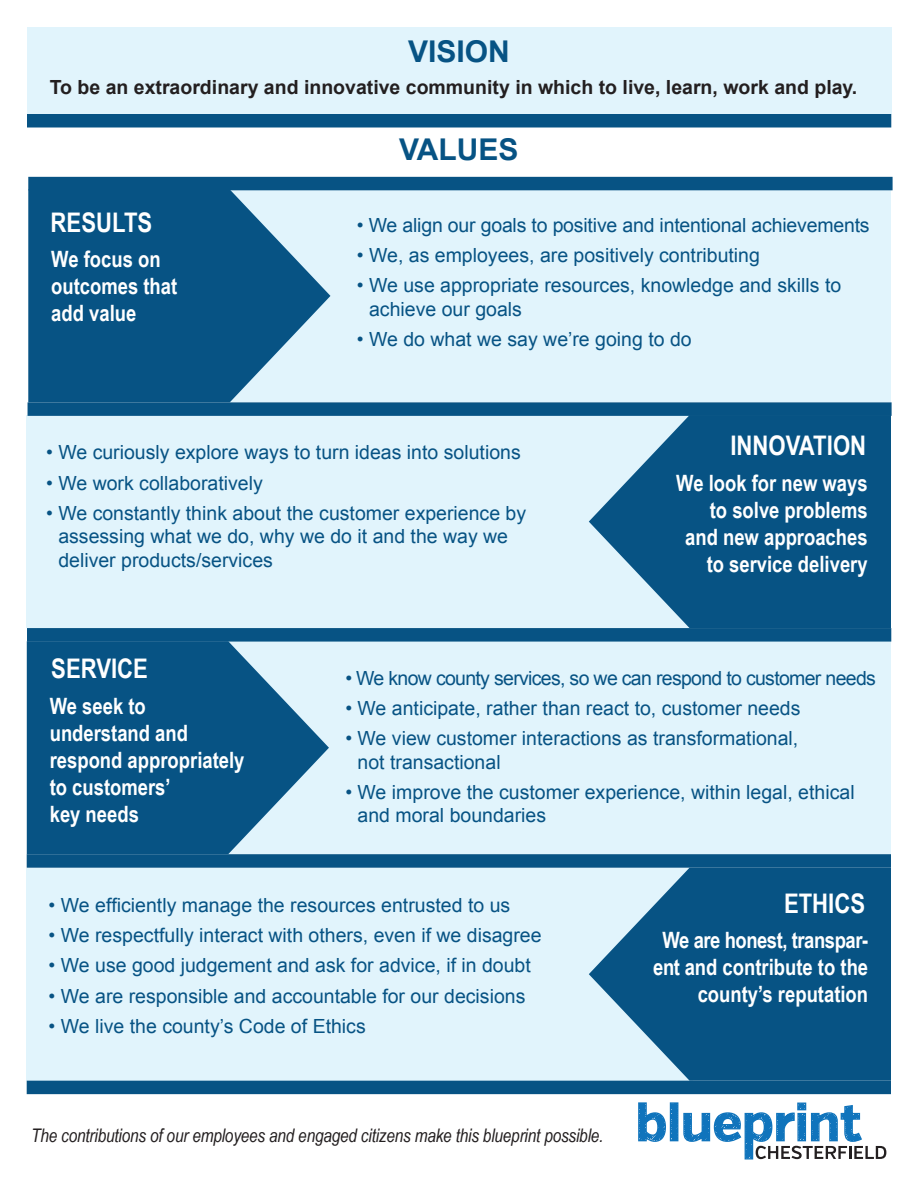
<style>
.page{position:relative;width:918px;height:1188px;background:#fff}
.page>*{position:absolute;margin:0;border:0;box-sizing:border-box;transform-origin:0 0}
.t1{font:700 30px "Arial";color:#075384}
.t2{font:700 27px "Arial Narrow";color:#fff}
.t3{font:700 22.5px/27px "Arial Narrow";color:#fff}
.t4{font:19.5px/23.4px "Arial";color:#075384}
.t5{font:700 19.5px "Arial";color:#231f20}
.t6{font:19.5px "Arial";letter-spacing:-.035em;color:#075384}
.t7{font:italic 18.75px "Arial Narrow";letter-spacing:-.01em;color:#231f20}
</style>
<div class="page">
<div style="left:27px;top:868px;width:666px;height:213px;background:#e1f4fc"></div>
<div style="left:27px;top:415px;width:666px;height:213px;background:#e1f4fc"></div>
<div style="left:225px;top:641px;width:666px;height:213px;background:#e1f4fc"></div>
<svg style="left:27px;top:642px;width:302px;height:212px;fill:#075384"></svg>
<div style="left:225px;top:189px;width:666px;height:213px;background:#e1f4fc"></div>
<svg style="left:589px;top:416px;width:302px;height:212px;fill:#075384"></svg>
<svg style="left:28px;top:190px;width:302px;height:212px;fill:#075384"></svg>
<div style="left:27px;top:27px;width:865px;height:87px;background:#e1f4fc"></div>
<div style="left:27px;top:628px;width:864px;height:14px;background:#075384"></div>
<div style="left:28px;top:402px;width:864px;height:14px;background:#075384"></div>
<div style="left:27px;top:854px;width:864px;height:14px;background:#075384"></div>
<svg style="left:638px;top:1102px;width:248px;height:58px"></svg>
<svg style="left:589px;top:868px;width:302px;height:213px;fill:#075384"></svg>
<div style="left:27px;top:1081px;width:864px;height:13px;background:#075384"></div>
<div style="left:28px;top:177px;width:865px;height:13px;background:#075384"></div>
<div style="left:27px;top:114px;width:864px;height:14px;background:#075384"></div>
<p class="t1" style="left:408px;top:31px;width:103px">VISION</p>
<p class="t5" style="left:50px;top:74px;width:809px">To be an extraordinary and innovative community in which to live, learn, work and play.</p>
<p class="t2" style="left:51px;top:202px;width:103px">RESULTS</p>
<p class="t3" style="left:51px;top:244px;width:128px">We focus on outcomes that add value</p>
<p class="t1" style="left:399px;top:130px;width:121px">VALUES</p>
<p class="t4" style="left:357px;top:214px;width:514px">• We align our goals to positive and intentional achievements</p>
<p class="t4" style="left:357px;top:244px;width:405px">• We, as employees, are positively contributing</p>
<p class="t4" style="left:369px;top:274px;width:474px;text-indent:-12px">• We use appropriate resources, knowledge and skills to achieve our goals</p>
<p class="t4" style="left:357px;top:328px;width:336px">• We do what we say we’re going to do</p>
<p class="t4" style="left:46px;top:441px;width:476px">• We curiously explore ways to turn ideas into solutions</p>
<p class="t4" style="left:46px;top:471px;width:218px">• We work collaboratively</p>
<p class="t4" style="left:58px;top:501px;width:469px;text-indent:-12px">• We constantly think about the customer experience by assessing what we do, why we do it and the way we deliver products/services</p>
<p class="t2" style="left:730px;top:425px;width:137px">INNOVATION</p>
<p class="t3" style="left:676px;top:468px;width:193px;text-align:right">We look for new ways to solve problems and new approaches to service delivery</p>
<p class="t2" style="left:51px;top:649px;width:98px">SERVICE</p>
<p class="t3" style="left:50px;top:692px;width:196px">We seek to understand and respond appropriately to customers’<br>key needs</p>
<p class="t6" style="left:345px;top:666px;width:532px">• We know county services, so we can respond to customer needs</p>
<p class="t4" style="left:345px;top:697px;width:457px">• We anticipate, rather than react to, customer needs</p>
<p class="t4" style="left:358px;top:727px;width:442px;text-indent:-12px">• We view customer interactions as transformational, not transactional</p>
<p class="t4" style="left:358px;top:781px;width:499px;text-indent:-12px">• We improve the customer experience, within legal, ethical and moral boundaries</p>
<p class="t4" style="left:49px;top:894px;width:463px">• We efficiently manage the resources entrusted to us</p>
<p class="t4" style="left:49px;top:924px;width:495px">• We respectfully interact with others, even if we disagree</p>
<p class="t4" style="left:49px;top:954px;width:484px">• We use good judgement and ask for advice, if in doubt</p>
<p class="t4" style="left:49px;top:984px;width:478px">• We are responsible and accountable for our decisions</p>
<p class="t4" style="left:49px;top:1014px;width:319px">• We live the county’s Code of Ethics</p>
<p class="t7" style="left:31px;top:1122px;width:574px">The contributions of our employees and engaged citizens make this blueprint possible.</p>
<p class="t2" style="left:784px;top:883px;width:83px">ETHICS</p>
<p class="t3" style="left:653px;top:926px;width:216px;text-align:right">We are honest, transpar&shy;ent and contribute to the county’s reputation</p>
</div>
